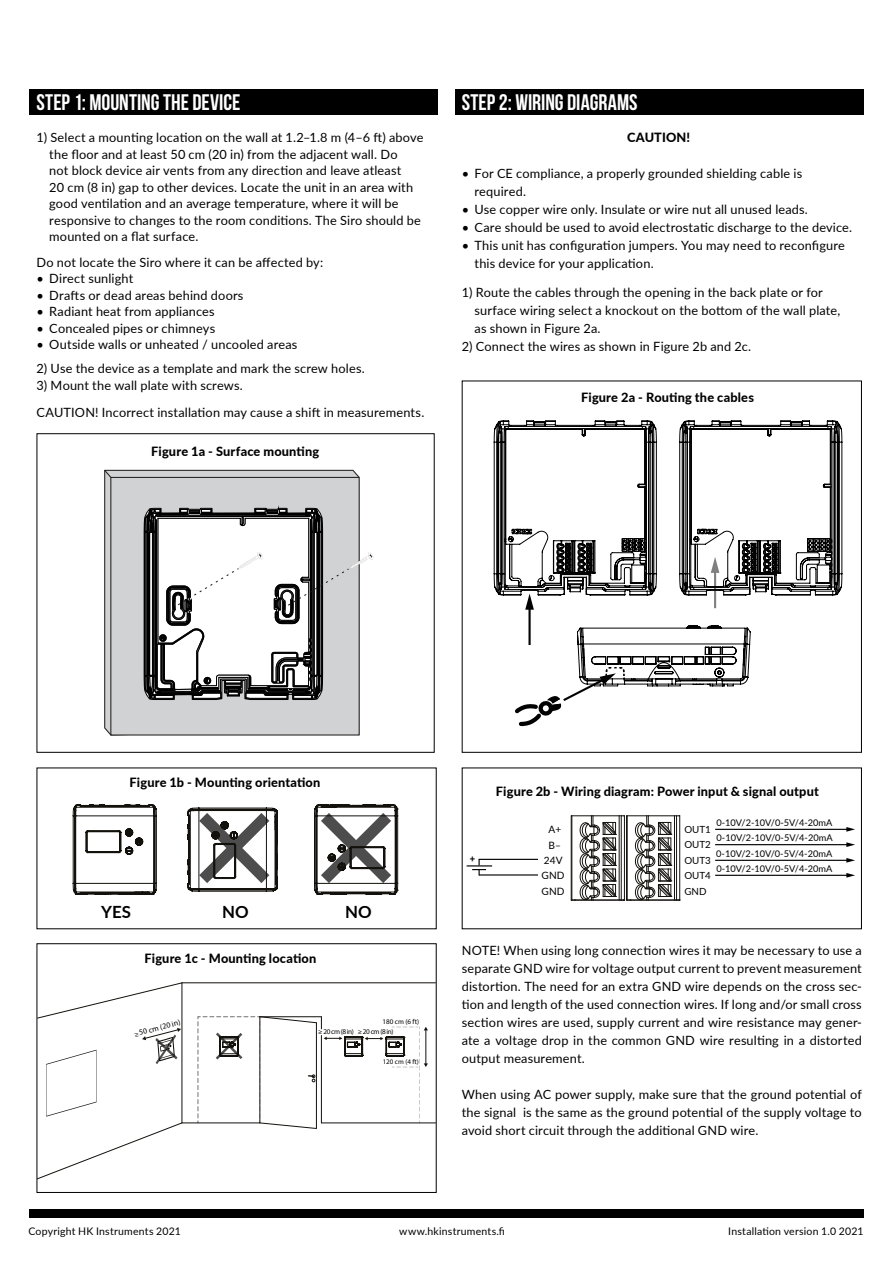
<style>
.page{position:relative;width:893px;height:1263px;background:#fff}
.page>*{position:absolute;margin:0;border:0;box-sizing:border-box;transform-origin:0 0}
.t1{font:700 22.5px "Bebas Neue";color:#fff}
.t2{font:700 16.8px "Lato";color:#000}
.t3{font:12.75px/18px "Lato";letter-spacing:.01em;color:#000}
.t4{font:800 12.75px "Lato";letter-spacing:.015em;color:#000}
.t5{font:10.5px "Lato";letter-spacing:.02em;color:#000}
.t6{font:10.2px/15.5px "Lato";color:#000;text-align:center}
.t7{font:9.75px/15.3px "Lato";color:#000}
.t8{font:9.3px/15.1px "Lato";color:#000;text-align:justify}
.t9{font:800 9.3px "Lato";color:#000}
.t10{font:7.95px "Myriad Pro";color:#000}
.t11{font:7.2px "Myriad Pro";letter-spacing:-.055em;color:#000}
.t12{font:7.05px "Myriad Pro";color:#000}
.s1{font-size:7.2px}
</style>
<div class="page">
<div style="left:29px;top:1209px;width:834px;height:8px;background:#000"></div>
<div style="left:37px;top:433px;width:398px;height:320px;border:1px solid #000"></div>
<svg style="left:72px;top:804px;width:85px;height:91px"></svg>
<svg style="left:187px;top:807px;width:91px;height:85px"></svg>
<svg style="left:314px;top:804px;width:84px;height:91px"></svg>
<svg style="left:493px;top:420px;width:350px;height:307px"></svg>
<div style="left:462px;top:381px;width:400px;height:372px;border:1px solid #000"></div>
<div style="left:455px;top:89px;width:408px;height:26px;background:#000"></div>
<div style="left:30px;top:89px;width:408px;height:26px;background:#000"></div>
<svg style="left:104px;top:469px;width:253px;height:267px;background:#acacad"></svg>
<div style="left:111px;top:477px;width:248px;height:258px;background:#d0d2d3"></div>
<svg style="left:104px;top:469px;width:8px;height:10px"></svg>
<svg style="left:144px;top:474px;width:230px;height:262px"></svg>
<div style="left:37px;top:943px;width:400px;height:250px;border:1px solid #000"></div>
<hr style="left:182px;top:982px;width:254px;height:1px;background:#13110c">
<svg style="left:38px;top:982px;width:145px;height:37px"></svg>
<hr style="left:182px;top:983px;width:1px;height:140px;background:#13110c">
<svg style="left:38px;top:1122px;width:145px;height:58px"></svg>
<hr style="left:182px;top:1122px;width:78px;height:1px;background:#13110c">
<svg style="left:46px;top:1050px;width:51px;height:66px"></svg>
<hr style="left:321px;top:1122px;width:115px;height:1px;background:#13110c">
<svg style="left:142px;top:1028px;width:39px;height:36px"></svg>
<svg style="left:198px;top:1016px;width:230px;height:113px"></svg>
<svg style="left:571px;top:815px;width:109px;height:86px"></svg>
<hr style="left:715px;top:829px;width:133px;height:1px;background:#000">
<svg style="left:846px;top:827px;width:9px;height:5px"></svg>
<hr style="left:715px;top:844px;width:133px;height:1px;background:#000">
<svg style="left:846px;top:842px;width:9px;height:5px"></svg>
<hr style="left:715px;top:860px;width:133px;height:1px;background:#000">
<svg style="left:846px;top:858px;width:9px;height:5px"></svg>
<hr style="left:715px;top:875px;width:133px;height:1px;background:#000">
<svg style="left:846px;top:873px;width:9px;height:5px"></svg>
<hr style="left:479px;top:874px;width:59px;height:1px;background:#000">
<svg style="left:467px;top:859px;width:25px;height:16px"></svg>
<hr style="left:479px;top:859px;width:59px;height:1px;background:#000">
<h1 class="t1" style="left:37px;top:90px;width:205px">STEP 1: MOUNTING THE DEVICE</h1>
<h1 class="t1" style="left:462px;top:90px;width:177px">STEP 2: WIRING DIAGRAMS</h1>
<p class="t3" style="left:49px;top:129px;width:376px;line-height:16.5px;text-indent:-13px">1) Select a mounting location on the wall at 1.2–1.8 m (4–6 ft) above the floor and at least 50 cm (20 in) from the adjacent wall. Do<br>not block device air vents from any direction and leave atleast<br>20 cm (8 in) gap to other devices. Locate the unit in an area with good ventilation and an average temperature, where it will be responsive to changes to the room conditions. The Siro should be mounted on a flat surface.</p>
<p class="t3" style="left:37px;top:252px;width:288px">Do not locate the Siro where it can be affected by:</p>
<p class="t3" style="left:37px;top:269px;width:98px">• Direct sunlight</p>
<p class="t3" style="left:37px;top:285px;width:208px">• Drafts or dead areas behind doors</p>
<p class="t3" style="left:37px;top:302px;width:180px">• Radiant heat from appliances</p>
<p class="t3" style="left:37px;top:318px;width:180px">• Concealed pipes or chimneys</p>
<p class="t3" style="left:37px;top:335px;width:262px">• Outside walls or unheated / uncooled areas</p>
<p class="t3" style="left:37px;top:359px;width:330px">2) Use the device as a template and mark the screw holes.</p>
<p class="t3" style="left:37px;top:371px;width:389px;line-height:27px">3) Mount the wall plate with screws.<br>CAUTION! Incorrect installation may cause a shift in measurements.</p>
<p class="t4" style="left:627px;top:128px;width:65px">CAUTION!</p>
<p class="t3" style="left:475px;top:164px;width:329px;text-indent:-13px">• For CE compliance, a properly grounded shielding cable is required.</p>
<p class="t3" style="left:462px;top:200px;width:348px">• Use copper wire only. Insulate or wire nut all unused leads.</p>
<p class="t3" style="left:462px;top:218px;width:392px">• Care should be used to avoid electrostatic discharge to the device.</p>
<p class="t3" style="left:475px;top:236px;width:372px;text-indent:-13px">• This unit has configuration jumpers. You may need to reconfigure this device for your application.</p>
<p class="t3" style="left:475px;top:283px;width:367px;text-indent:-13px">1) Route the cables through the opening in the back plate or for surface wiring select a knockout on the bottom of the wall plate, as shown in Figure 2a.</p>
<p class="t3" style="left:462px;top:337px;width:291px">2) Connect the wires as shown in Figure 2b and 2c.</p>
<p class="t4" style="left:581px;top:388px;width:174px">Figure 2a - Routing the cables</p>
<p class="t4" style="left:151px;top:442px;width:170px">Figure 1a - Surface mounting</p>
<p class="t4" style="left:130px;top:773px;width:192px">Figure 1b - Mounting orientation</p>
<h2 class="t2" style="left:101px;top:899px;width:31px">YES</h2>
<h2 class="t2" style="left:222px;top:899px;width:28px">NO</h2>
<h2 class="t2" style="left:345px;top:899px;width:28px">NO</h2>
<p class="t4" style="left:145px;top:949px;width:173px">Figure 1c - Mounting location</p>
<p class="t12" style="left:382px;top:1017px;width:38px">180 cm (6 ft)</p>
<p class="t10" style="left:133px;top:1029px;width:49px;rotate:-15deg"><span class="s1">≥</span> 50 cm (20 in)</p>
<p class="t11" style="left:318px;top:1027px;width:77px">≥ 20 cm (8 in) ≥ 20 cm (8 in)</p>
<p class="t12" style="left:383px;top:1058px;width:38px">120 cm (4 ft)</p>
<p class="t9" style="left:470px;top:852px;width:7px">+</p>
<p class="t4" style="left:496px;top:781px;width:324px">Figure 2b - Wiring diagram: Power input &amp; signal output</p>
<p class="t6" style="left:542px;top:821px;width:24px">A+<br>B–<br>24V<br>GND<br>GND</p>
<p class="t8" style="left:716px;top:815px;width:118px">0-10V/2-10V/0-5V/4-20mA 0-10V/2-10V/0-5V/4-20mA 0-10V/2-10V/0-5V/4-20mA 0-10V/2-10V/0-5V/4-20mA</p>
<p class="t7" style="left:684px;top:821px;width:28px;line-height:14.9px">OUT1<br>OUT2</p>
<p class="t7" style="left:684px;top:852px;width:28px;text-align:justify">OUT3<br>OUT4<br>GND</p>
<p class="t3" style="left:462px;top:941px;width:402px;text-align:justify">NOTE! When using long connection wires it may be necessary to use a separate GND wire for voltage output current to prevent measurement distortion. The need for an extra GND wire depends on the cross sec&shy;tion and length of the used connection wires. If long and/or small cross section wires are used, supply current and wire resistance may gener&shy;ate a voltage drop in the common GND wire resulting in a distorted output measurement.</p>
<p class="t3" style="left:462px;top:1085px;width:402px;text-align:justify">When using AC power supply, make sure that the ground potential of the signal is the same as the ground potential of the supply voltage to avoid short circuit through the additional GND wire.</p>
<p class="t5" style="left:28px;top:1224px;width:154px">Copyright HK Instruments 2021</p>
<p class="t5" style="left:399px;top:1224px;width:107px">www.hkinstruments.fi</p>
<p class="t5" style="left:728px;top:1224px;width:137px">Installation version 1.0 2021</p>
</div>
